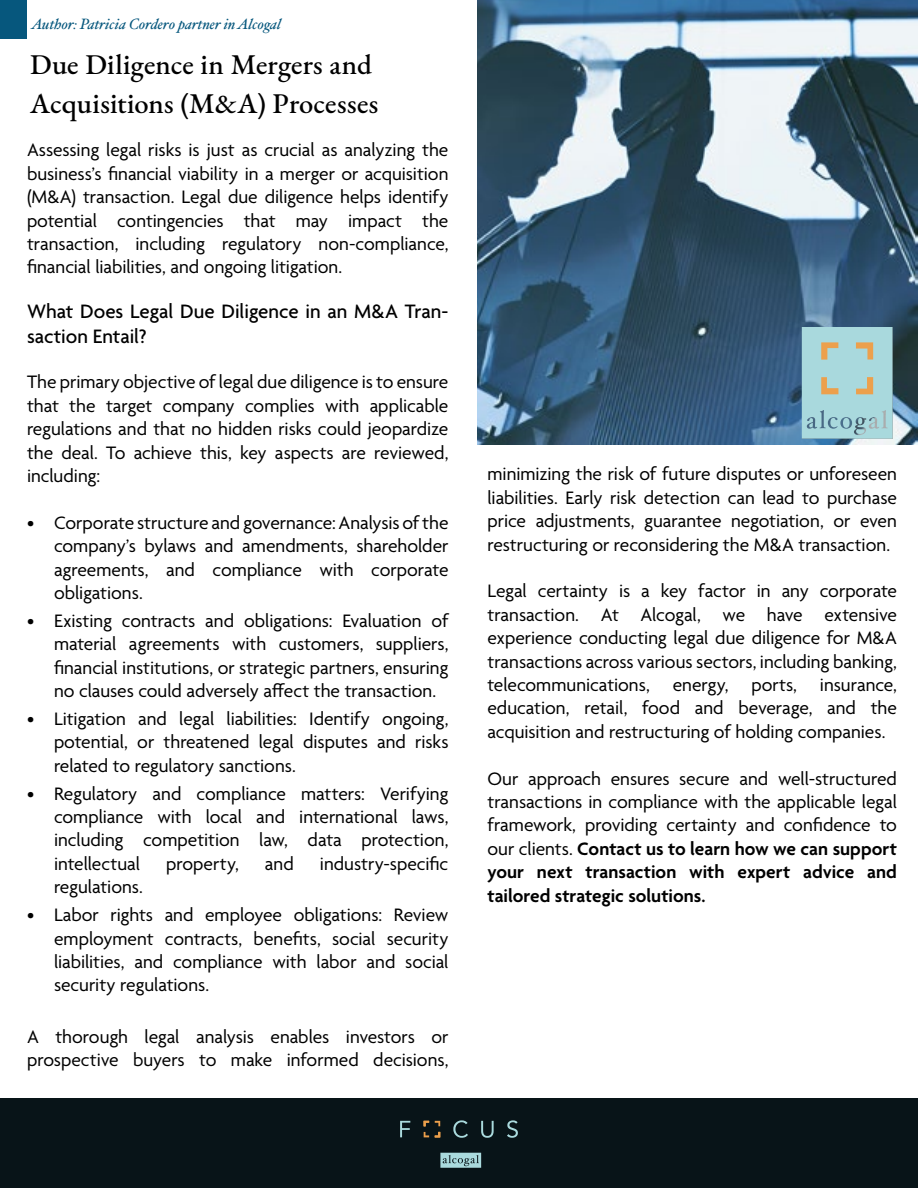
<style>
.page{position:relative;width:918px;height:1188px;background:#fff}
.page>*{position:absolute;margin:0;border:0;box-sizing:border-box;transform-origin:0 0}
.t1{font:500 28.5px/39px "EB Garamond";letter-spacing:.005em;color:#000}
.t2{font:500 21px/25.2px "Agenda";color:#000}
.t3{font:19.5px/23.4px "Agenda";color:#000;text-align:justify}
.t4{font:italic 15px "Hoefler Text";color:#06577d}
.s1{font-weight:600}
</style>
<div class="page">
<div style="left:0;top:0;width:27px;height:39px;background:#06577d"></div>
<div style="left:0;top:1099px;width:918px;height:89px;background:#081418"></div>
<svg style="left:440px;top:1153px;width:41px;height:15px"></svg>
<svg style="left:400px;top:1121px;width:10px;height:16px"></svg>
<svg style="left:453px;top:1120px;width:15px;height:18px"></svg>
<svg style="left:481px;top:1121px;width:13px;height:17px"></svg>
<svg style="left:507px;top:1120px;width:11px;height:18px"></svg>
<svg style="left:424px;top:1121px;width:5px;height:5px"></svg>
<svg style="left:435px;top:1132px;width:5px;height:5px"></svg>
<svg style="left:424px;top:1132px;width:5px;height:5px"></svg>
<svg style="left:435px;top:1121px;width:5px;height:5px"></svg>
<img style="left:477px;top:0;width:441px;height:445px">
<svg style="left:802px;top:327px;width:90px;height:112px;background:#aad1cf"></svg>
<p class="t4" style="left:32px;top:15px;width:251px">Author: Patricia Cordero partner in Alcogal</p>
<h1 class="t1" style="left:30px;top:45px;width:350px">Due Diligence in Mergers and<br>Acquisitions (M&amp;A) Processes</h1>
<p class="t3" style="left:27px;top:140px;width:423px">Assessing legal risks is just as crucial as analyzing the business’s financial viability in a merger or acquisition (M&amp;A) transaction. Legal due diligence helps identify potential contingencies that may impact the transaction, including regulatory non-compliance, financial liabilities, and ongoing litigation.</p>
<p class="t2" style="left:27px;top:300px;width:423px">What Does Legal Due Diligence in an M&amp;A Tran&shy;saction Entail?</p>
<p class="t3" style="left:27px;top:372px;width:423px">The primary objective of legal due diligence is to ensure that the target company complies with applicable regulations and that no hidden risks could jeopardize the deal. To achieve this, key aspects are reviewed, including:</p>
<p class="t3" style="left:54px;top:512px;width:396px;text-indent:-27px">• Corporate structure and governance: Analysis of the company’s bylaws and amendments, shareholder agreements, and compliance with corporate obligations.</p>
<p class="t3" style="left:54px;top:610px;width:396px;text-indent:-27px">• Existing contracts and obligations: Evaluation of material agreements with customers, suppliers, financial institutions, or strategic partners, ensuring no clauses could adversely affect the transaction.</p>
<p class="t3" style="left:54px;top:708px;width:396px;text-indent:-27px">• Litigation and legal liabilities: Identify ongoing, potential, or threatened legal disputes and risks related to regulatory sanctions.</p>
<p class="t3" style="left:54px;top:783px;width:396px;text-indent:-27px">• Regulatory and compliance matters: Verifying compliance with local and international laws, including competition law, data protection, intellectual</p>
<p class="t3" style="left:166px;top:853px;width:74px">property,</p>
<p class="t3" style="left:265px;top:853px;width:30px">and</p>
<p class="t3" style="left:320px;top:853px;width:130px">industry-specific</p>
<p class="t3" style="left:54px;top:877px;width:90px">regulations.</p>
<p class="t3" style="left:54px;top:904px;width:396px;text-indent:-27px">• Labor rights and employee obligations: Review employment contracts, benefits, social security liabilities, and compliance with labor and social security regulations.</p>
<p class="t3" style="left:27px;top:1026px;width:423px">A thorough legal analysis enables investors or prospective buyers to make informed decisions,</p>
<p class="t3" style="left:487px;top:464px;width:411px">minimizing the risk of future disputes or unforeseen liabilities. Early risk detection can lead to purchase price adjustments, guarantee negotiation, or even restructuring or reconsidering the M&amp;A transaction.</p>
<p class="t3" style="left:487px;top:581px;width:411px">Legal certainty is a key factor in any corporate transaction. At Alcogal, we have extensive experience conducting legal due diligence for M&amp;A transactions across various sectors, including banking, telecommunications, energy, ports, insurance, education, retail, food and beverage, and the acquisition and restructuring of holding companies.</p>
<p class="t3" style="left:488px;top:768px;width:411px">Our approach ensures secure and well-structured transactions in compliance with the applicable legal framework, providing certainty and confidence to our clients. <span class="s1">Contact us to learn how we can support your next transaction with expert advice and tailored strategic solutions.</span></p>
</div>
